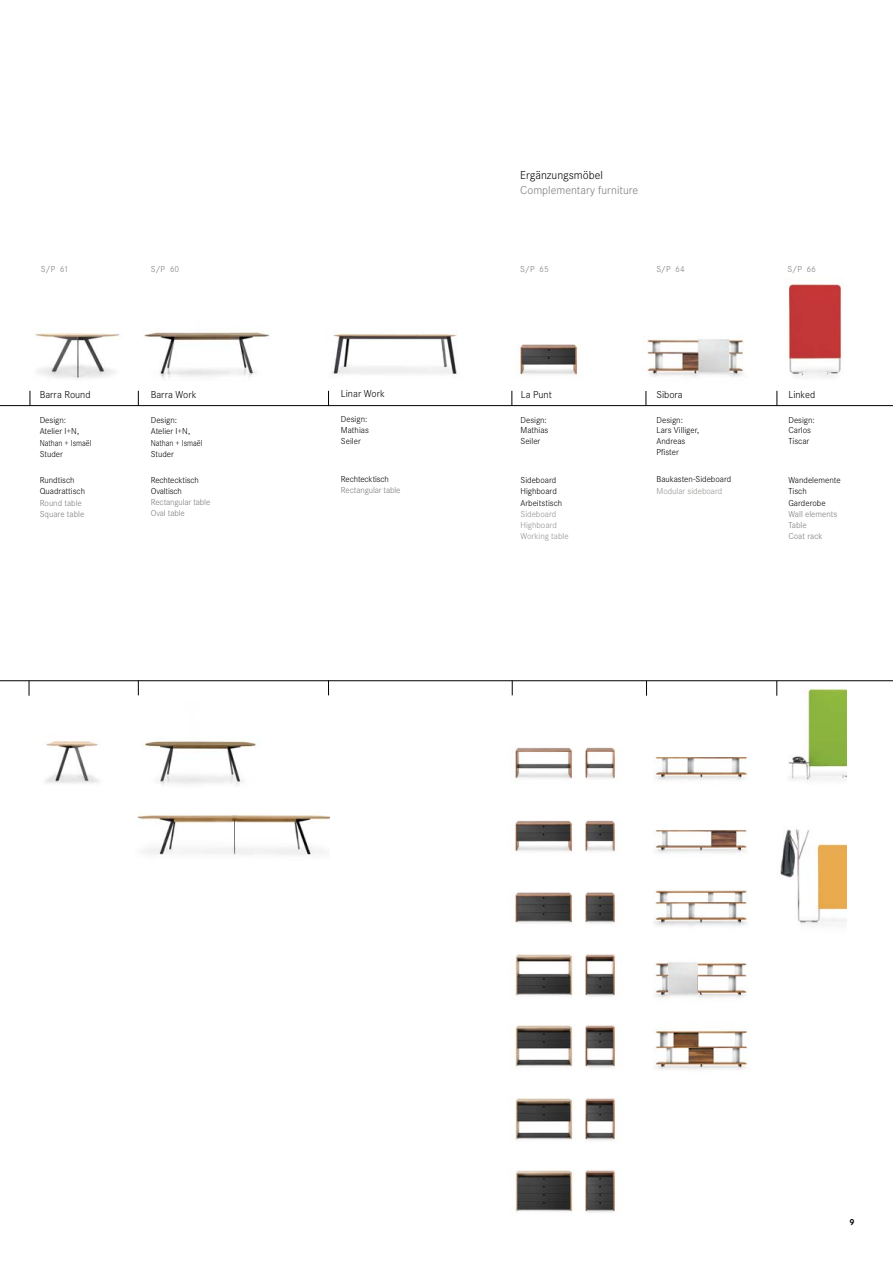
<style>
.page{position:relative;width:893px;height:1263px;background:#fff}
.page>*{position:absolute;margin:0;border:0;box-sizing:border-box;transform-origin:0 0}
.t1{font:300 12px "Corporate S";color:#7f7c7a}
.t2{font:300 12px "Corporate S";color:#000}
.t3{font:300 10.5px "Corporate S";color:#000}
.t4{font:300 9px/11.2px "Corporate S";color:#000}
.t5{font:300 9px/11.2px "Corporate S";letter-spacing:-.01em;color:#7f7c7a}
.t6{font:300 9px/11.2px "Corporate S";color:#949290}
.t7{font:700 9px "Corporate S";color:#000}
</style>
<div class="page">
<img style="left:788px;top:688px;width:58px;height:94px">
<img style="left:780px;top:829px;width:66px;height:96px">
<svg style="left:30px;top:391px;width:1px;height:14px"></svg>
<svg style="left:29px;top:681px;width:1px;height:15px"></svg>
<svg style="left:646px;top:391px;width:1px;height:14px"></svg>
<svg style="left:646px;top:681px;width:1px;height:15px"></svg>
<svg style="left:777px;top:391px;width:1px;height:14px"></svg>
<svg style="left:776px;top:681px;width:1px;height:15px"></svg>
<img style="left:788px;top:283px;width:55px;height:96px">
<svg style="left:512px;top:391px;width:1px;height:14px"></svg>
<svg style="left:512px;top:681px;width:1px;height:14px"></svg>
<hr style="left:0;top:405px;width:893px;height:1px;background:#000">
<hr style="left:0;top:680px;width:893px;height:1px;background:#000">
<img style="left:519px;top:344px;width:60px;height:32px">
<img style="left:647px;top:339px;width:97px;height:38px">
<img style="left:514px;top:820px;width:59px;height:33px">
<img style="left:514px;top:892px;width:59px;height:32px">
<img style="left:512px;top:747px;width:61px;height:33px">
<img style="left:514px;top:953px;width:59px;height:44px">
<img style="left:515px;top:1024px;width:58px;height:44px">
<img style="left:515px;top:1169px;width:58px;height:44px">
<img style="left:585px;top:820px;width:31px;height:33px">
<img style="left:585px;top:892px;width:31px;height:32px">
<img style="left:585px;top:747px;width:31px;height:33px">
<img style="left:585px;top:954px;width:31px;height:44px">
<img style="left:585px;top:1025px;width:31px;height:43px">
<img style="left:585px;top:1170px;width:31px;height:44px">
<img style="left:515px;top:1097px;width:58px;height:44px">
<img style="left:585px;top:1098px;width:31px;height:43px">
<img style="left:654px;top:756px;width:95px;height:25px">
<img style="left:654px;top:830px;width:94px;height:24px">
<img style="left:654px;top:890px;width:94px;height:36px">
<img style="left:654px;top:963px;width:92px;height:36px">
<img style="left:668px;top:962px;width:79px;height:31px">
<img style="left:698px;top:962px;width:49px;height:30px">
<img style="left:654px;top:1029px;width:94px;height:42px">
<img style="left:33px;top:333px;width:87px;height:47px">
<img style="left:45px;top:741px;width:54px;height:42px">
<svg style="left:138px;top:391px;width:1px;height:15px"></svg>
<svg style="left:138px;top:680px;width:1px;height:15px"></svg>
<img style="left:230px;top:332px;width:40px;height:45px">
<img style="left:144px;top:332px;width:86px;height:46px">
<img style="left:137px;top:813px;width:193px;height:42px">
<img style="left:142px;top:741px;width:59px;height:44px">
<img style="left:201px;top:741px;width:57px;height:44px">
<svg style="left:328px;top:391px;width:1px;height:14px"></svg>
<svg style="left:328px;top:680px;width:1px;height:15px"></svg>
<img style="left:331px;top:334px;width:126px;height:41px">
<h1 class="t2" style="left:520px;top:167px;width:84px">Ergänzungsmöbel</h1>
<h1 class="t1" style="left:520px;top:182px;width:120px">Complementary furniture</h1>
<p class="t5" style="left:41px;top:263px;width:29px">S/P 61</p>
<p class="t5" style="left:151px;top:263px;width:30px">S/P 60</p>
<p class="t5" style="left:520px;top:263px;width:30px">S/P 65</p>
<p class="t5" style="left:656px;top:263px;width:30px">S/P 64</p>
<p class="t5" style="left:787px;top:263px;width:30px">S/P 66</p>
<p class="t3" style="left:40px;top:388px;width:52px">Barra Round</p>
<p class="t4" style="left:40px;top:414px;width:53px">Design:<br>Atelier I+N,<br>Nathan + Ismaël<br>Studer</p>
<p class="t4" style="left:40px;top:474px;width:47px">Rundtisch<br>Quadrattisch</p>
<p class="t5" style="left:40px;top:497px;width:46px">Round table<br>Square table</p>
<p class="t3" style="left:151px;top:388px;width:47px">Barra Work</p>
<p class="t4" style="left:151px;top:414px;width:53px">Design:<br>Atelier I+N,<br>Nathan + Ismaël<br>Studer</p>
<p class="t4" style="left:151px;top:474px;width:50px">Rechtecktisch<br>Ovaltisch</p>
<p class="t5" style="left:151px;top:496px;width:61px">Rectangular table<br>Oval table</p>
<p class="t3" style="left:341px;top:387px;width:45px">Linar Work</p>
<p class="t4" style="left:341px;top:414px;width:29px;line-height:10.8px">Design:<br>Mathias<br>Seiler</p>
<p class="t4" style="left:341px;top:473px;width:50px">Rechtecktisch</p>
<p class="t5" style="left:341px;top:484px;width:61px">Rectangular table</p>
<p class="t3" style="left:521px;top:388px;width:33px">La Punt</p>
<p class="t4" style="left:520px;top:414px;width:29px;line-height:10.8px">Design:<br>Mathias<br>Seiler</p>
<p class="t4" style="left:520px;top:474px;width:43px">Sideboard<br>Highboard<br>Arbeitstisch</p>
<p class="t6" style="left:520px;top:508px;width:50px">Sideboard<br>Highboard<br>Working table</p>
<p class="t3" style="left:656px;top:388px;width:28px">Sibora</p>
<p class="t4" style="left:656px;top:414px;width:44px;line-height:10.8px">Design:<br>Lars Villiger,<br>Andreas<br>Pfister</p>
<p class="t4" style="left:656px;top:473px;width:76px">Baukasten-Sideboard</p>
<p class="t6" style="left:656px;top:485px;width:67px">Modular sideboard</p>
<p class="t3" style="left:788px;top:388px;width:28px">Linked</p>
<p class="t4" style="left:788px;top:414px;width:28px;line-height:10.8px">Design:<br>Carlos<br>Tíscar</p>
<p class="t4" style="left:788px;top:474px;width:54px">Wandelemente<br>Tisch<br>Garderobe</p>
<p class="t5" style="left:788px;top:508px;width:50px">Wall elements<br>Table<br>Coat rack</p>
<p class="t7" style="left:850px;top:1215px;width:7px">9</p>
</div>
